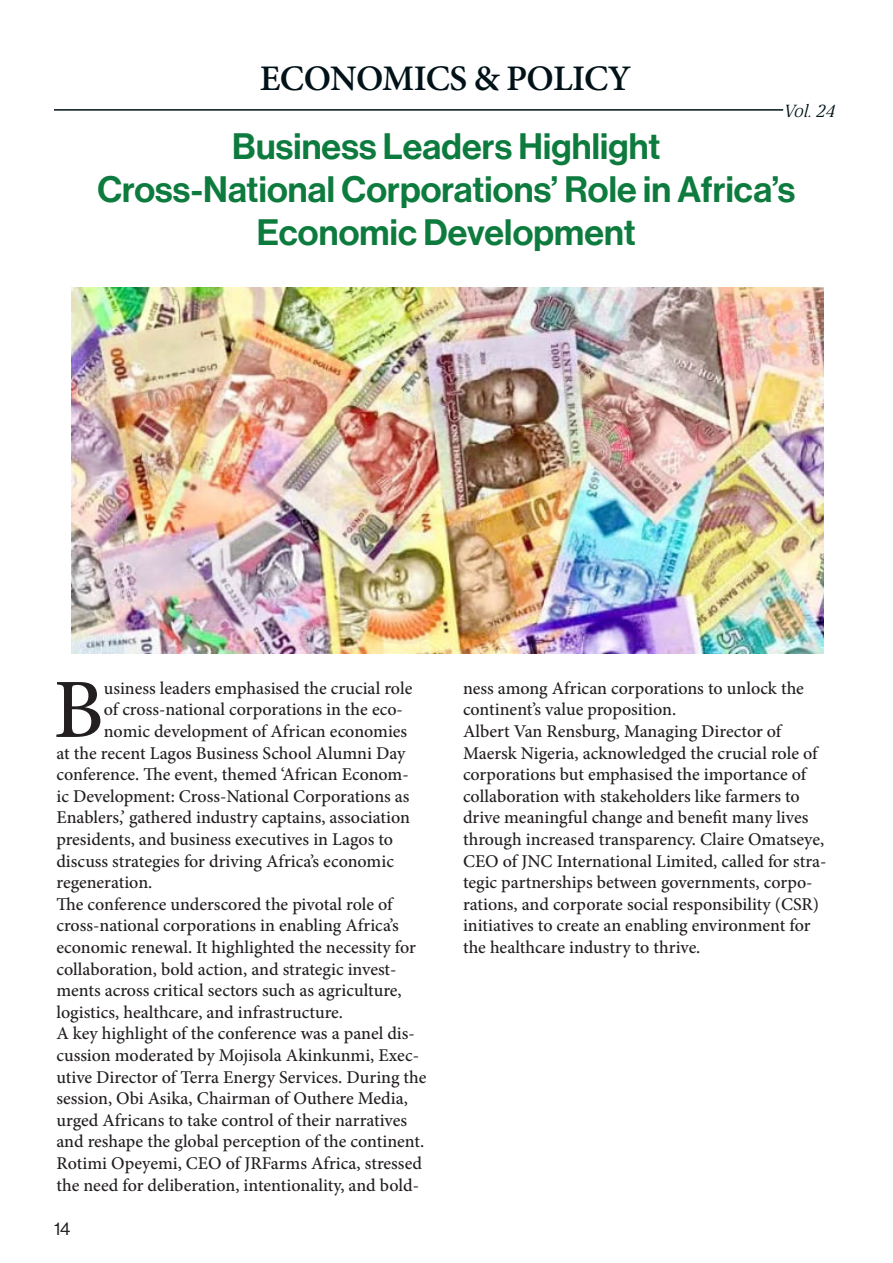
<style>
.page{position:relative;width:893px;height:1263px;background:#fff}
.page>*{position:absolute;margin:0;border:0;box-sizing:border-box;transform-origin:0 0}
.t1{font:500 84.45px "Minion Pro";color:#231f20}
.t2{font:36px "Neue Haas Display Mediu";letter-spacing:.005em;color:#0e7b3e}
.t3{font:600 36px "Minion Pro";letter-spacing:-.015em;color:#001218}
.t4{font:500 18px/21.6px "Minion Pro";color:#231f20}
.t5{font:italic 300 18px "Breve News";color:#001218}
.t6{font:18px "Neue Haas Display";color:#231f20}
</style>
<div class="page">
<hr style="left:54px;top:109px;width:729px;height:2px;background:#001218">
<img style="left:71px;top:288px;width:753px;height:365px">
<p class="t3" style="left:260px;top:53px;width:373px">ECONOMICS &amp; POLICY</p>
<p class="t5" style="left:783px;top:101px;width:53px">Vol. 24</p>
<p class="t2" style="left:232px;top:125px;width:430px">Business Leaders Highlight</p>
<p class="t2" style="left:97px;top:168px;width:699px">Cross-National Corporations’ Role in Africa’s</p>
<p class="t2" style="left:257px;top:212px;width:380px">Economic Development</p>
<p class="t1" style="left:53px;top:653px;width:52px">B</p>
<p class="t4" style="left:104px;top:677px;width:310px">usiness leaders emphasised the crucial role</p>
<p class="t4" style="left:104px;top:699px;width:301px">of cross-national corporations in the eco-</p>
<p class="t4" style="left:104px;top:720px;width:305px">nomic development of African economies</p>
<p class="t4" style="left:56px;top:742px;width:350px">at the recent Lagos Business School Alumni Day</p>
<p class="t4" style="left:56px;top:764px;width:354px">conference. The event, themed ‘African Econom-</p>
<p class="t4" style="left:56px;top:785px;width:354px">ic Development: Cross-National Corporations as</p>
<p class="t4" style="left:56px;top:807px;width:355px">Enablers,’ gathered industry captains, association</p>
<p class="t4" style="left:56px;top:828px;width:338px">presidents, and business executives in Lagos to</p>
<p class="t4" style="left:56px;top:850px;width:339px">discuss strategies for driving Africa’s economic</p>
<p class="t4" style="left:56px;top:872px;width:97px">regeneration.</p>
<p class="t4" style="left:56px;top:893px;width:361px">The conference underscored the pivotal role of cross-national corporations in enabling Africa’s economic renewal. It highlighted the necessity for collaboration, bold action, and strategic invest&shy;ments across critical sectors such as agriculture, logistics, healthcare, and infrastructure.</p>
<p class="t4" style="left:56px;top:1023px;width:372px">A key highlight of the conference was a panel dis&shy;cussion moderated by Mojisola Akinkunmi, Exec&shy;utive Director of Terra Energy Services. During the session, Obi Asika, Chairman of Outhere Media, urged Africans to take control of their narratives and reshape the global perception of the continent.<br>Rotimi Opeyemi, CEO of JRFarms Africa, stressed the need for deliberation, intentionality, and bold-</p>
<p class="t6" style="left:54px;top:1218px;width:18px">14</p>
<p class="t4" style="left:463px;top:677px;width:342px">ness among African corporations to unlock the continent’s value proposition.</p>
<p class="t4" style="left:463px;top:720px;width:365px">Albert Van Rensburg, Managing Director of Maersk Nigeria, acknowledged the crucial role of corporations but emphasised the importance of collaboration with stakeholders like farmers to drive meaningful change and benefit many lives through increased transparency. Claire Omatseye, CEO of JNC International Limited, called for stra&shy;tegic partnerships between governments, corpo&shy;rations, and corporate social responsibility (CSR) initiatives to create an enabling environment for the healthcare industry to thrive.</p>
</div>
